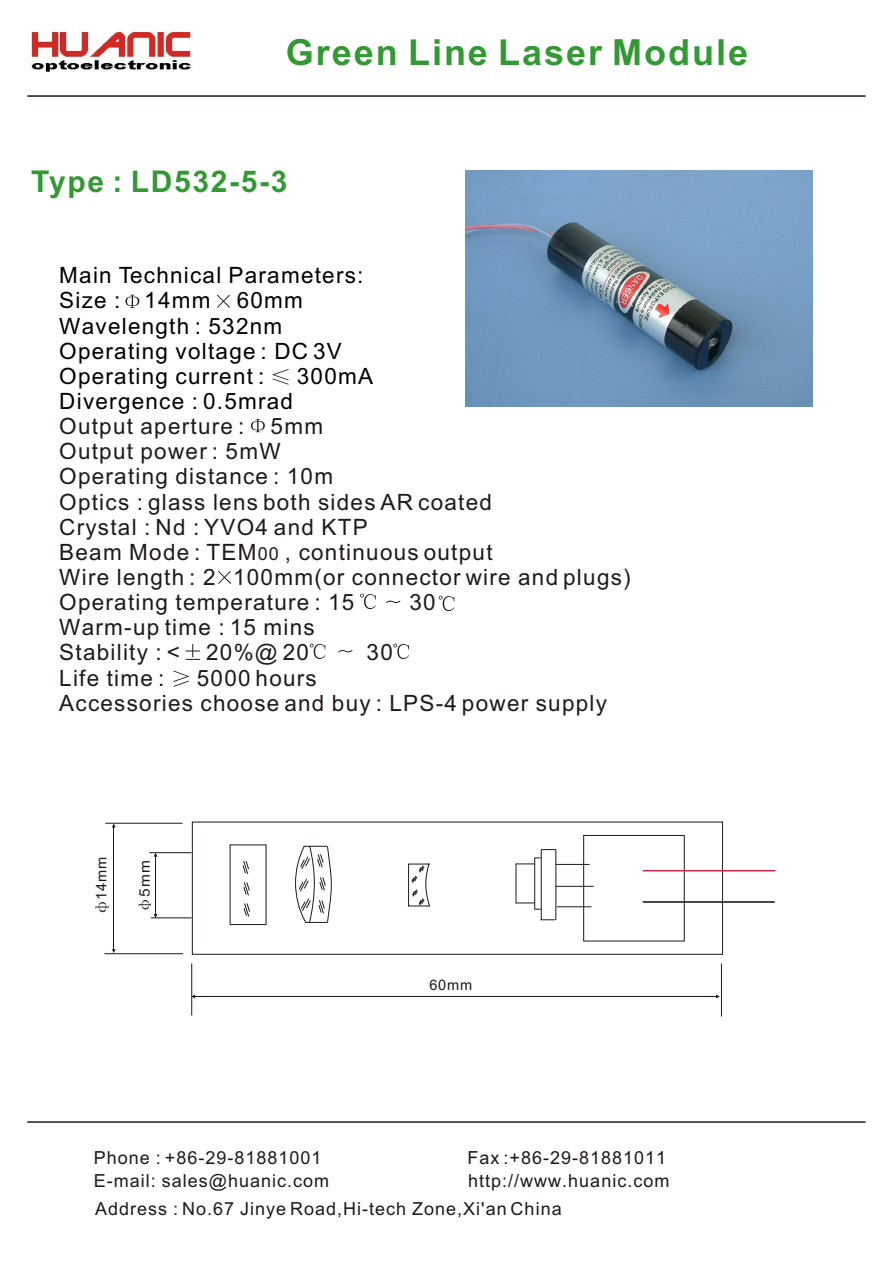
<style>
.page{position:relative;width:894px;height:1263px;background:#fff}
.page>*{position:absolute;margin:0;border:0;box-sizing:border-box;transform-origin:0 0}
.t1{font:700 36px "Arial";letter-spacing:.055em;color:#393}
.t2{font:700 30px "Arial";letter-spacing:.055em;color:#393}
.t3{font:22.5px/25.2px "Arial";letter-spacing:.055em;color:#1f1a17}
.t4{font:22.5px/25.2px "Arial";letter-spacing:.055em;color:#000}
.t5{font:18px/27.3px "Arial";letter-spacing:.055em;color:#1f1a17}
.t6{font:14.55px "Arial";letter-spacing:.055em;color:#1f1a17}
.t7{font:14.55px "Arial";letter-spacing:.055em;color:#1f1a17;scale:1.06 1}
.s1{font-size:18px}
</style>
<div class="page">
<hr style="left:27px;top:95px;width:839px;height:2px;background:#1f1a17">
<img style="left:31px;top:31px;width:160px;height:41px">
<svg style="left:125px;top:295px;width:14px;height:13px"></svg>
<svg style="left:251px;top:419px;width:14px;height:13px"></svg>
<svg style="left:272px;top:369px;width:17px;height:16px"></svg>
<svg style="left:217px;top:295px;width:13px;height:13px"></svg>
<svg style="left:310px;top:644px;width:15px;height:15px"></svg>
<svg style="left:439px;top:596px;width:15px;height:15px"></svg>
<svg style="left:360px;top:594px;width:16px;height:15px"></svg>
<svg style="left:393px;top:644px;width:16px;height:15px"></svg>
<svg style="left:338px;top:650px;width:14px;height:3px"></svg>
<svg style="left:386px;top:600px;width:14px;height:3px"></svg>
<svg style="left:186px;top:644px;width:14px;height:16px"></svg>
<svg style="left:191px;top:821px;width:533px;height:134px"></svg>
<hr style="left:722px;top:822px;width:1px;height:133px;background:#1f1a17">
<svg style="left:542px;top:919px;width:13px;height:1px"></svg>
<svg style="left:516px;top:903px;width:25px;height:7px"></svg>
<hr style="left:516px;top:864px;width:1px;height:39px;background:#1f1a17">
<hr style="left:534px;top:858px;width:1px;height:51px;background:#1f1a17">
<hr style="left:541px;top:850px;width:1px;height:70px;background:#1f1a17">
<svg style="left:516px;top:858px;width:25px;height:7px"></svg>
<svg style="left:541px;top:849px;width:15px;height:1px"></svg>
<hr style="left:556px;top:850px;width:1px;height:70px;background:#1f1a17">
<hr style="left:557px;top:906px;width:34px;height:1px;background:#1f1a17">
<hr style="left:556px;top:886px;width:38px;height:1px;background:#1f1a17">
<hr style="left:556px;top:864px;width:34px;height:1px;background:#1f1a17">
<hr style="left:195px;top:996px;width:521px;height:1px;background:#1f1a17">
<hr style="left:721px;top:963px;width:1px;height:54px;background:#1f1a17">
<hr style="left:191px;top:963px;width:1px;height:53px;background:#1f1a17">
<hr style="left:113px;top:827px;width:1px;height:122px;background:#1f1a17">
<svg style="left:112px;top:949px;width:4px;height:4px"></svg>
<hr style="left:104px;top:953px;width:79px;height:1px;background:#1f1a17">
<hr style="left:105px;top:823px;width:78px;height:1px;background:#1f1a17">
<hr style="left:643px;top:901px;width:132px;height:2px;background:#0d0d0d">
<hr style="left:643px;top:870px;width:132px;height:1px;background:#db214d">
<hr style="left:151px;top:917px;width:41px;height:1px;background:#1f1a17">
<hr style="left:149px;top:852px;width:43px;height:1px;background:#1f1a17">
<svg style="left:154px;top:853px;width:4px;height:4px"></svg>
<hr style="left:155px;top:857px;width:1px;height:57px;background:#1f1a17">
<svg style="left:154px;top:914px;width:4px;height:4px"></svg>
<svg style="left:96px;top:903px;width:12px;height:10px"></svg>
<img style="left:138px;top:900px;width:13px;height:10px">
<svg style="left:295px;top:845px;width:37px;height:78px"></svg>
<svg style="left:218px;top:571px;width:13px;height:13px"></svg>
<svg style="left:244px;top:903px;width:6px;height:14px"></svg>
<svg style="left:243px;top:882px;width:7px;height:14px"></svg>
<svg style="left:243px;top:861px;width:6px;height:13px"></svg>
<svg style="left:173px;top:671px;width:16px;height:16px"></svg>
<img style="left:466px;top:171px;width:347px;height:236px">
<hr style="left:27px;top:1121px;width:839px;height:2px;background:#1f1a17">
<h1 class="t1" style="left:286px;top:38px;width:464px">Green Line Laser Module</h1>
<h2 class="t2" style="left:31px;top:171px;width:258px">Type : LD532-5-3</h2>
<p class="t4" style="left:59px;top:265px;width:306px">Main Technical Parameters:<br>Size : 14mm 60mm<br>Wavelength : 532nm<br>Operating voltage : DC 3V<br>Operating current :</p>
<p class="t4" style="left:297px;top:365px;width:78px">300mA</p>
<p class="t4" style="left:59px;top:391px;width:235px">Divergence : 0.5mrad</p>
<p class="t3" style="left:59px;top:416px;width:573px">Output aperture : 5mm<br>Output power : 5mW<br>Operating distance : 10m<br>Optics : glass lens both sides AR coated<br>Crystal : Nd : YVO4 and KTP<br>Beam Mode : TEM<span class="s1">00</span> , continuous output<br>Wire length : 2 100mm(or connector wire and plugs)<br>Operating temperature : 15</p>
<p class="t3" style="left:409px;top:592px;width:28px">30</p>
<p class="t3" style="left:59px;top:617px;width:257px">Warm-up time : 15 mins<br>Stability : &lt; 20%@ 20</p>
<p class="t3" style="left:367px;top:642px;width:28px">30</p>
<p class="t3" style="left:59px;top:667px;width:107px">Life time :</p>
<p class="t3" style="left:59px;top:667px;width:549px;text-indent:138px">5000 hours<br>Accessories choose and buy : LPS-4 power supply</p>
<p class="t6" style="left:96px;top:900px;width:44px;rotate:-90deg">14mm</p>
<p class="t7" style="left:139px;top:897px;width:36px;rotate:-90deg">5mm</p>
<p class="t6" style="left:429px;top:979px;width:44px">60mm</p>
<p class="t5" style="left:94px;top:1146px;width:229px">Phone : +86-29-81881001</p>
<p class="t5" style="left:468px;top:1146px;width:200px">Fax :+86-29-81881011</p>
<p class="t5" style="left:94px;top:1169px;width:237px">E-mail: sales@huanic.com</p>
<p class="t5" style="left:95px;top:1169px;width:576px;text-indent:373px">http://www.huanic.com<br>Address : No.67 Jinye Road,Hi-tech Zone,Xi'an China</p>
</div>
